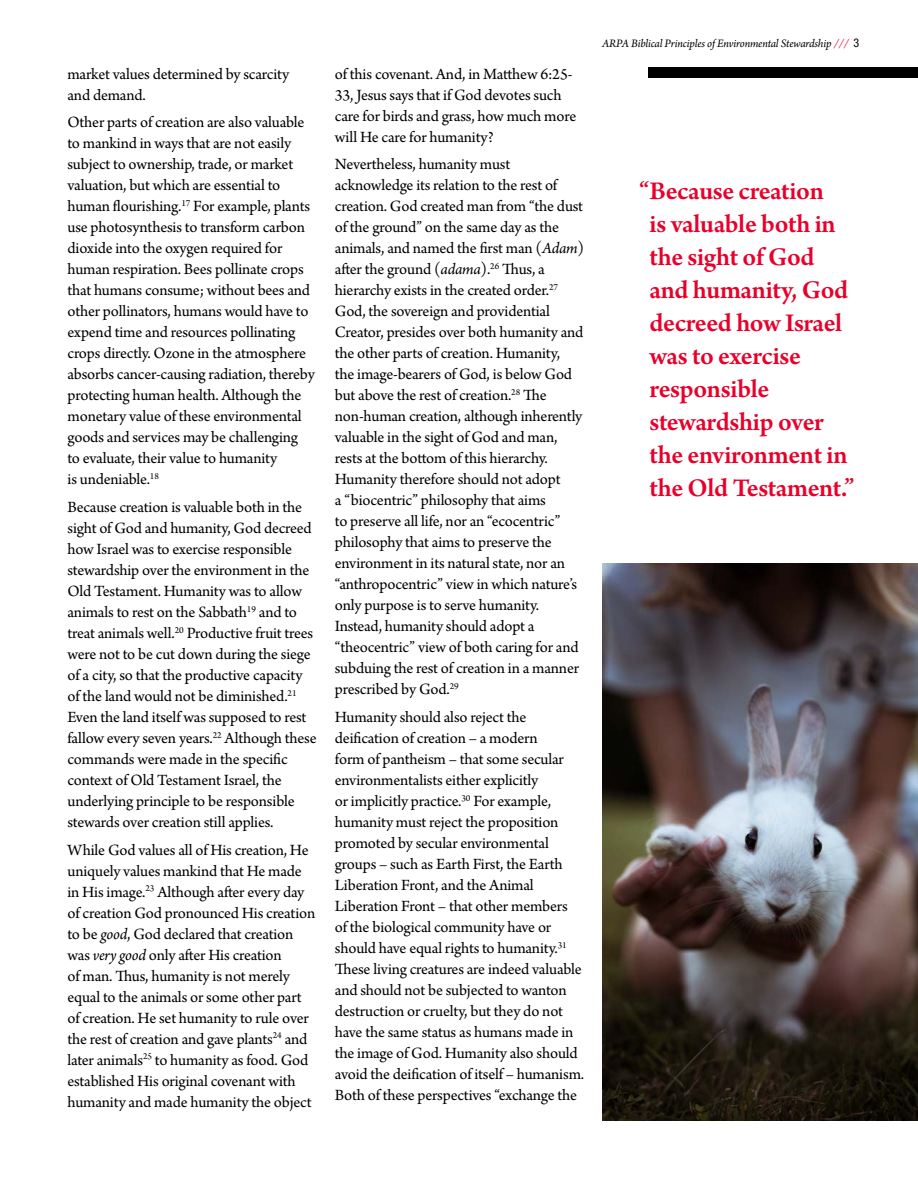
<style>
.page{position:relative;width:918px;height:1188px;background:#fff}
.page>*{position:absolute;margin:0;border:0;box-sizing:border-box;transform-origin:0 0}
.t1{font:600 27px/33px "Arno Pro";letter-spacing:-.015em;color:#e8002a}
.t2{font:16.5px/21px "Arno Pro";letter-spacing:-.01em;color:#000}
.t3{font:italic 12px "Arno Pro";letter-spacing:-.015em;color:#000}
.s1{font-style:italic}
.s2{color:#e8002a}
.s3{font-family:"Helvetica Neue";font-style:normal;font-stretch:condensed}
</style>
<div class="page">
<div style="left:648px;top:68px;width:270px;height:10px;background:#000"></div>
<img style="left:602px;top:564px;width:316px;height:556px">
<p class="t2" style="left:68px;top:64px;width:223px">market values determined by scarcity and demand.</p>
<p class="t2" style="left:68px;top:113px;width:249px">Other parts of creation are also valuable to mankind in ways that are not easily subject to ownership, trade, or market valuation, but which are essential to human flourishing.<sup>17</sup> For example, plants use photosynthesis to transform carbon dioxide into the oxygen required for human respiration. Bees pollinate crops that humans consume; without bees and other pollinators, humans would have to expend time and resources pollinating crops directly. Ozone in the atmosphere absorbs cancer-causing radiation, thereby protecting human health. Although the monetary value of these environmental goods and services may be challenging<br>to evaluate, their value to humanity<br>is undeniable.<sup>18</sup></p>
<p class="t2" style="left:67px;top:498px;width:251px">Because creation is valuable both in the sight of God and humanity, God decreed how Israel was to exercise responsible stewardship over the environment in the Old Testament. Humanity was to allow animals to rest on the Sabbath<sup>19</sup> and to treat animals well.<sup>20</sup> Productive fruit trees were not to be cut down during the siege of a city, so that the productive capacity of the land would not be diminished.<sup>21<br></sup>Even the land itself was supposed to rest fallow every seven years.<sup>22</sup> Although these commands were made in the specific context of Old Testament Israel, the underlying principle to be responsible stewards over creation still applies.</p>
<p class="t2" style="left:68px;top:840px;width:249px">While God values all of His creation, He uniquely values mankind that He made in His image.<sup>23</sup> Although after every day of creation God pronounced His creation to be <span class="s1">good</span>, God declared that creation was <span class="s1">very good</span> only after His creation<br>of man. Thus, humanity is not merely equal to the animals or some other part of creation. He set humanity to rule over the rest of creation and gave plants<sup>24</sup> and later animals<sup>25</sup> to humanity as food. God established His original covenant with humanity and made humanity the object</p>
<p class="t2" style="left:335px;top:64px;width:243px">of this covenant. And, in Matthew 6:25- 33, Jesus says that if God devotes such care for birds and grass, how much more will He care for humanity?</p>
<p class="t2" style="left:335px;top:155px;width:251px">Nevertheless, humanity must acknowledge its relation to the rest of creation. God created man from “the dust of the ground” on the same day as the animals, and named the first man (<span class="s1">Adam</span>) after the ground (<span class="s1">adama</span>).<sup>26</sup> Thus, a hierarchy exists in the created order.<sup>27<br></sup>God, the sovereign and providential Creator, presides over both humanity and the other parts of creation. Humanity,<br>the image-bearers of God, is below God but above the rest of creation.<sup>28</sup> The non-human creation, although inherently valuable in the sight of God and man, rests at the bottom of this hierarchy.<br>Humanity therefore should not adopt<br>a “biocentric” philosophy that aims<br>to preserve all life, nor an “ecocentric” philosophy that aims to preserve the environment in its natural state, nor an “anthropocentric” view in which nature’s only purpose is to serve humanity.<br>Instead, humanity should adopt a “theocentric” view of both caring for and subduing the rest of creation in a manner prescribed by God.<sup>29</sup></p>
<p class="t2" style="left:335px;top:708px;width:251px">Humanity should also reject the deification of creation – a modern<br>form of pantheism – that some secular environmentalists either explicitly<br>or implicitly practice.<sup>30</sup> For example, humanity must reject the proposition promoted by secular environmental groups – such as Earth First, the Earth Liberation Front, and the Animal Liberation Front – that other members<br>of the biological community have or should have equal rights to humanity.<sup>31<br></sup>These living creatures are indeed valuable and should not be subjected to wanton destruction or cruelty, but they do not have the same status as humans made in the image of God. Humanity also should avoid the deification of itself – humanism.<br>Both of these perspectives “exchange the</p>
<p class="t3" style="left:602px;top:37px;width:259px">ARPA Biblical Principles of Environmental Stewardship <span class="s2">///</span> <span class="s3">3</span></p>
<h1 class="t1" style="left:650px;top:175px;width:206px;text-indent:-10px">“Because creation<br>is valuable both in the sight of God and humanity, God decreed how Israel was to exercise responsible stewardship over the environment in the Old Testament.”</h1>
</div>
